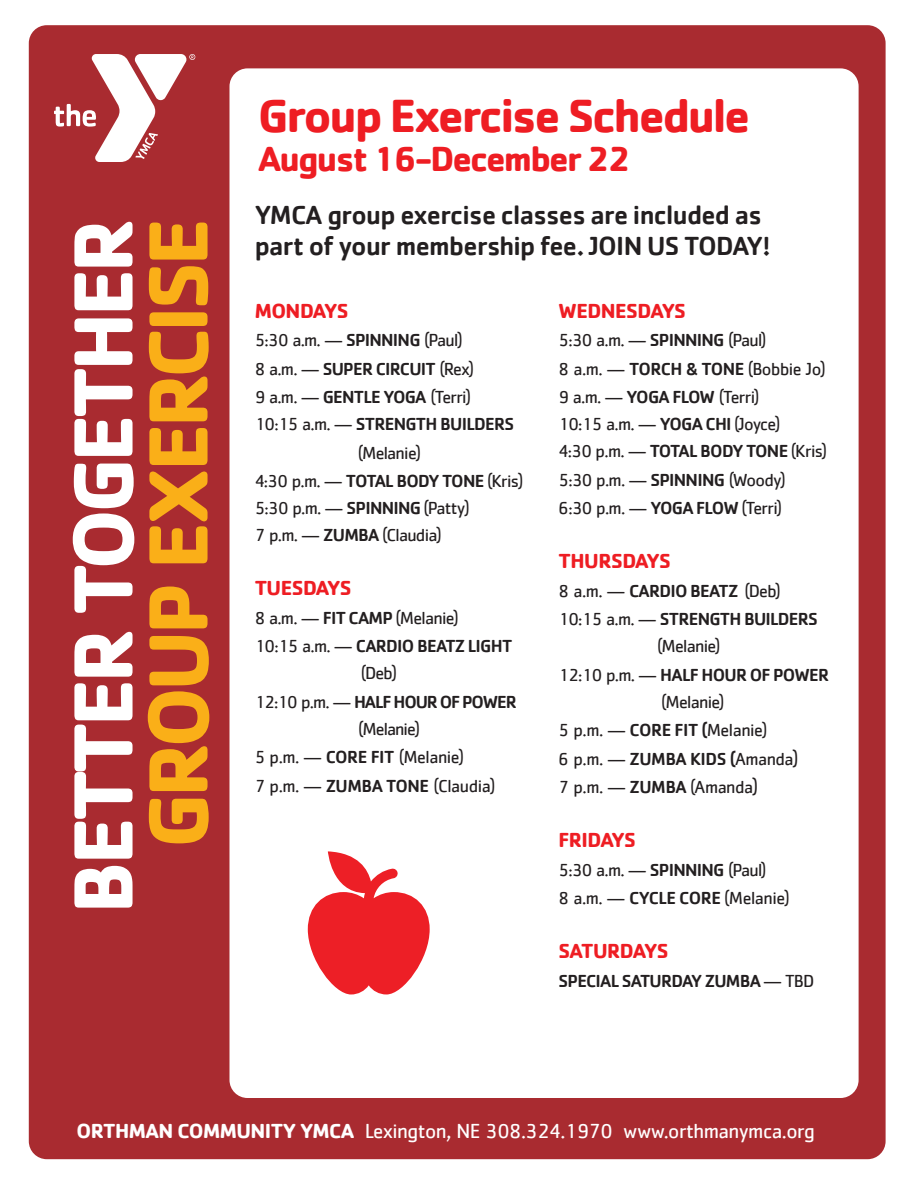
<style>
.page{position:relative;width:918px;height:1188px;background:#fff}
.page>*{position:absolute;margin:0;border:0;box-sizing:border-box;transform-origin:0 0}
._01a_Benefit_Stateme{font:700 87px/75px "Cachet";letter-spacing:-.05em;color:#fff;text-align:right}
._01b_Flyer_Subhead{font:700 48px "Cachet";letter-spacing:-.05em;color:#ee1d23}
._01b_Flyer_Subhead-2{font:700 36px "Cachet";letter-spacing:-.05em;color:#ee1d23}
._02a_Body_text{font:500 27px/31.5px "Cachet";letter-spacing:-.025em;color:#231f20}
._02a_Body_text-2{font:21px "Cachet";letter-spacing:-.025em;color:#fff}
._02a_Body_text-3{font:700 21px "Cachet";letter-spacing:-.025em;color:#ee1d23}
._02a_Body_text-4{font:18px/27px "Cachet";letter-spacing:-.04em;color:#231f20;text-align:center}
._02a_Body_text-5{font:500 18px/27px "Cachet";letter-spacing:-.04em;color:#231f20}
.s1{color:#faaf18}
.s2{font-weight:500}
.s3{font-weight:400}
.s4{font-size:19.5px}
.s5{font-weight:700}
</style>
<div class="page">
<div style="left:29px;top:25px;width:857px;height:1134px;background:#a92b30;border-radius:18px"></div>
<svg style="left:54px;top:54px;width:141px;height:108px"></svg>
<div style="left:230px;top:68px;width:629px;height:1030px;background:#fff;border-radius:18px"></div>
<svg style="left:308px;top:851px;width:122px;height:143px"></svg>
<p class="_01a_Benefit_Stateme" style="left:63px;top:915px;width:698px;rotate:-90deg">BETTER TOGETHER<br><span class="s1">GROUP EXERCISE</span></p>
<p class="_01b_Flyer_Subhead" style="left:258px;top:85px;width:494px">Group Exercise Schedule</p>
<p class="_01b_Flyer_Subhead-2" style="left:258px;top:136px;width:375px">August 16-December 22</p>
<p class="_02a_Body_text" style="left:255px;top:198px;width:517px">YMCA group exercise classes are included as part of your membership fee. JOIN US TODAY!</p>
<p class="_02a_Body_text-3" style="left:255px;top:297px;width:95px">MONDAYS</p>
<p class="_02a_Body_text-4" style="left:255px;top:326px;width:210px">5:30 a.m. — <span class="s2">SPINNING</span> (Paul)</p>
<p class="_02a_Body_text-5" style="left:255px;top:355px;width:221px"><span class="s3">8 a.m. —</span> SUPER CIRCUIT <span class="s3">(Rex)</span></p>
<p class="_02a_Body_text-5" style="left:255px;top:383px;width:261px"><span class="s3">9 a.m. —</span> GENTLE YOGA <span class="s3">(Terri)<br>10:15 a.m. —</span> STRENGTH BUILDERS</p>
<p class="_02a_Body_text-4" style="left:358px;top:439px;width:65px">(Melanie)</p>
<p class="_02a_Body_text-4" style="left:255px;top:467px;width:270px;text-align:left">4:30 p.m. — <span class="s2">TOTAL BODY TONE</span> (Kris)<br>5:30 p.m. — <span class="s2">SPINNING</span> (Patty)<br>7 p.m. — <span class="s2">ZUMBA</span> (Claudia)</p>
<p class="_02a_Body_text-3" style="left:255px;top:574px;width:98px">TUESDAYS</p>
<p class="_02a_Body_text-4" style="left:255px;top:604px;width:206px">8 a.m. — <span class="s2">FIT CAMP</span> (Melanie)</p>
<p class="_02a_Body_text-5" style="left:255px;top:632px;width:259px;text-align:center"><span class="s3">10:15 a.m. —</span> CARDIO BEATZ LIGHT <span class="s3">(Deb)</span></p>
<p class="_02a_Body_text-4" style="left:255px;top:688px;width:264px">12:10 p.m. — <span class="s2">HALF HOUR OF POWER </span>(Melanie)</p>
<p class="_02a_Body_text-4" style="left:255px;top:743px;width:211px">5 p.m. — <span class="s2">CORE FIT</span> (Melanie)</p>
<p class="_02a_Body_text-4" style="left:255px;top:772px;width:242px">7 p.m. — <span class="s2">ZUMBA TONE</span> (Claudia)</p>
<p class="_02a_Body_text-3" style="left:559px;top:297px;width:129px">WEDNESDAYS</p>
<p class="_02a_Body_text-4" style="left:559px;top:326px;width:210px">5:30 a.m. — <span class="s2">SPINNING</span> (Paul)</p>
<p class="_02a_Body_text-4" style="left:559px;top:355px;width:269px">8 a.m. — <span class="s2">TORCH &amp; TONE</span> (Bobbie Jo)</p>
<p class="_02a_Body_text-4" style="left:559px;top:383px;width:270px;text-align:left">9 a.m. — <span class="s2">YOGA FLOW</span> (Terri)<br>10:15 a.m. — <span class="s2">YOGA CHI</span> (Joyce)<br>4:30 p.m. — <span class="s2">TOTAL BODY TONE</span> (Kris)</p>
<p class="_02a_Body_text-4" style="left:559px;top:466px;width:229px">5:30 p.m. — <span class="s2">SPINNING</span> (Woody)</p>
<p class="_02a_Body_text-4" style="left:559px;top:494px;width:225px">6:30 p.m. — <span class="s2">YOGA FLOW</span> (Terri)</p>
<p class="_02a_Body_text-3" style="left:559px;top:547px;width:114px">THURSDAYS</p>
<p class="_02a_Body_text-4" style="left:559px;top:577px;width:224px">8 a.m. — <span class="s2">CARDIO BEATZ</span> (Deb)</p>
<p class="_02a_Body_text-4" style="left:559px;top:605px;width:261px">10:15 a.m. — <span class="s2">STRENGTH BUILDERS </span>(Melanie)</p>
<p class="_02a_Body_text-4" style="left:559px;top:661px;width:272px">12:10 p.m. — <span class="s2">HALF HOUR OF POWER </span>(Melanie)</p>
<p class="_02a_Body_text-4" style="left:559px;top:716px;width:211px">5 p.m. — <span class="s2">CORE FIT (</span>Melanie)</p>
<p class="_02a_Body_text-4" style="left:559px;top:745px;width:242px">6 p.m. — <span class="s2">ZUMBA KIDS (</span>Amanda<span class="s4">)</span></p>
<p class="_02a_Body_text-4" style="left:559px;top:773px;width:201px">7 p.m. — <span class="s2">ZUMBA</span> (Amanda<span class="s4">)</span></p>
<p class="_02a_Body_text-3" style="left:559px;top:826px;width:79px">FRIDAYS</p>
<p class="_02a_Body_text-4" style="left:559px;top:856px;width:210px">5:30 a.m. — <span class="s2">SPINNING</span> (Paul)</p>
<p class="_02a_Body_text-4" style="left:559px;top:884px;width:233px">8 a.m. — <span class="s2">CYCLE CORE</span> (Melanie)</p>
<p class="_02a_Body_text-3" style="left:559px;top:937px;width:111px">SATURDAYS</p>
<p class="_02a_Body_text-5" style="left:559px;top:967px;width:257px">SPECIAL SATURDAY ZUMBA <span class="s3">— TBD</span></p>
<p class="_02a_Body_text-2" style="left:76px;top:1119px;width:740px"><span class="s5">ORTHMAN COMMUNITY YMCA</span> Lexington, NE 308.324.1970 www.orthmanymca.org</p>
</div>
